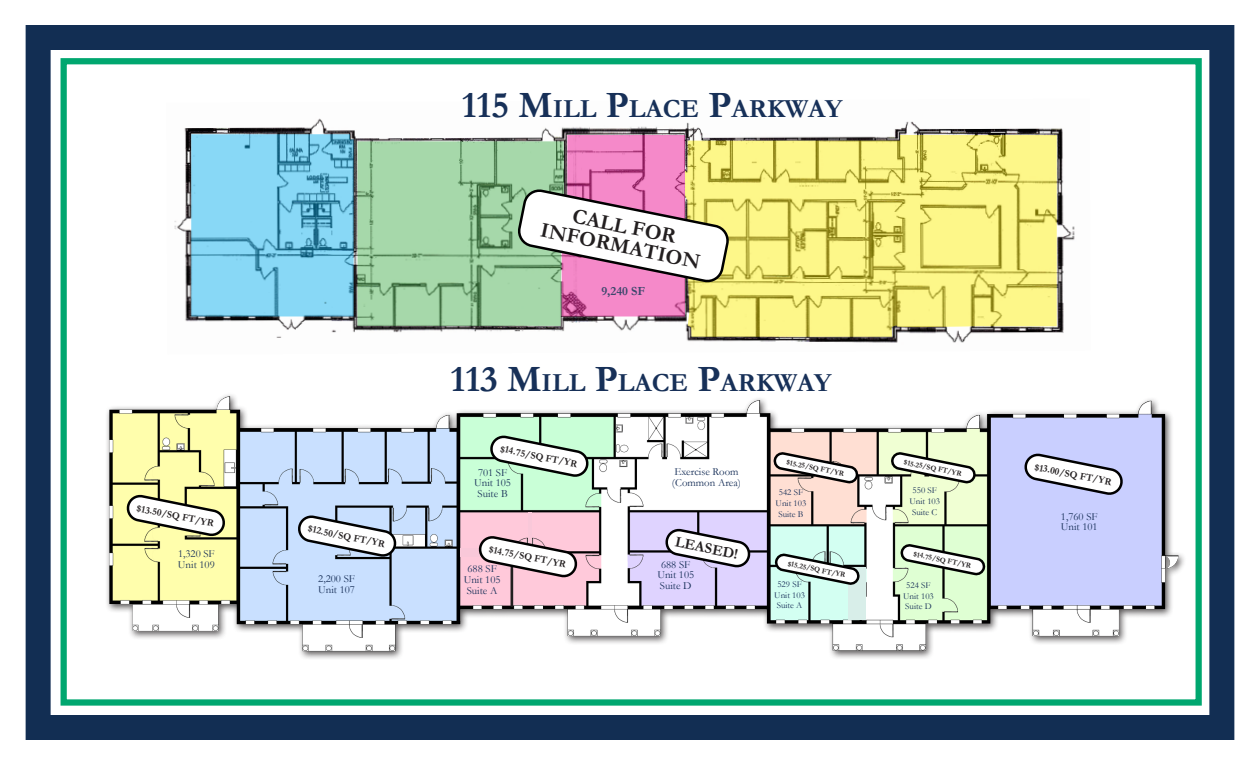
<style>
.page{position:relative;width:1260px;height:765px;background:#fff}
.page>*{position:absolute;margin:0;border:0;box-sizing:border-box;transform-origin:0 0}
.t1{font:700 26.25px "Garamond";color:#173058}
.t2{font:700 21.25px "Garamond";color:#231f20}
.t3{font:700 15px "Garamond";color:#231f20}
.t4{font:700 12.5px "Garamond";color:#3c476c}
.t5{font:10.88px/10.9px "Garamond";color:#183059}
.t6{font:700 10px "Garamond";color:#231f20}
.t7{font:9px "Garamond";color:#183059}
.t8{font:700 7.5px "Garamond";color:#231f20}
.s1{font-size:37.5px}
</style>
<div class="page">
<div style="left:26px;top:25px;width:1208px;height:715px;border:25px solid #122e53"></div>
<div style="left:61px;top:58px;width:1141px;height:648px;border:6px solid #00a76f"></div>
<div style="left:105px;top:392px;width:1082px;height:268px;background:#231f20;opacity:.75"></div>
<img style="left:109px;top:396px;width:1070px;height:255px">
<img style="left:174px;top:118px;width:901px;height:225px">
<svg style="left:685px;top:135px;width:372px;height:202px;background:#eae37a"></svg>
<svg style="left:191px;top:134px;width:541px;height:192px;background:#abc3be"></svg>
<svg style="left:295px;top:514px;width:104px;height:45px"></svg>
<svg style="left:771px;top:451px;width:90px;height:35px"></svg>
<svg style="left:889px;top:451px;width:89px;height:35px"></svg>
<svg style="left:898px;top:543px;width:90px;height:35px"></svg>
<svg style="left:487px;top:434px;width:104px;height:46px"></svg>
<svg style="left:663px;top:527px;width:90px;height:43px"></svg>
<svg style="left:124px;top:493px;width:104px;height:46px"></svg>
<svg style="left:1022px;top:452px;width:104px;height:46px"></svg>
<div style="left:848px;top:567px;width:18px;height:53px;background:#d8eee9"></div>
<svg style="left:773px;top:552px;width:89px;height:35px"></svg>
<div style="left:460px;top:549px;width:53px;height:8px;background:#f9c8d9"></div>
<hr style="left:528px;top:512px;width:4px;height:38px;background:#f9c8d9">
<hr style="left:511px;top:553px;width:2px;height:54px;background:#231f20">
<svg style="left:476px;top:535px;width:104px;height:45px"></svg>
<p class="t6" style="left:138px;top:501px;width:80px;rotate:11deg">$13.50/SQ FT/YR</p>
<p class="t5" style="left:178px;top:548px;width:38px">1,320 SF</p>
<p class="t5" style="left:178px;top:559px;width:38px">Unit 109</p>
<p class="t6" style="left:309px;top:522px;width:80px;rotate:11deg">$12.50/SQ FT/YR</p>
<p class="t5" style="left:318px;top:573px;width:38px">2,200 SF</p>
<p class="t5" style="left:318px;top:584px;width:38px">Unit 107</p>
<p class="t1" style="left:462px;top:91px;width:382px"><span class="s1">115 M</span>ILL <span class="s1">P</span>LACE <span class="s1">P</span>ARKWAY</p>
<p class="t2" style="left:575px;top:202px;width:107px;rotate:11deg">CALL FOR</p>
<p class="t2" style="left:544px;top:216px;width:164px;rotate:11deg">INFORMATION</p>
<p class="t4" style="left:601px;top:282px;width:45px">9,240 SF</p>
<p class="t1" style="left:451px;top:365px;width:382px"><span class="s1">113 M</span>ILL <span class="s1">P</span>LACE <span class="s1">P</span>ARKWAY</p>
<p class="t6" style="left:502px;top:442px;width:80px;rotate:11deg">$14.75/SQ FT/YR</p>
<p class="t5" style="left:478px;top:466px;width:31px">701 SF</p>
<p class="t5" style="left:474px;top:477px;width:38px">Unit 105</p>
<p class="t5" style="left:478px;top:488px;width:32px">Suite B</p>
<p class="t5" style="left:672px;top:466px;width:71px">Exercise Room (Common Area)</p>
<p class="t8" style="left:788px;top:457px;width:60px;rotate:11deg">$15.25/SQ FT/YR</p>
<p class="t8" style="left:905px;top:457px;width:60px;rotate:11deg">$15.25/SQ FT/YR</p>
<p class="t7" style="left:779px;top:487px;width:26px">542 SF</p>
<p class="t7" style="left:776px;top:497px;width:32px">Unit 103</p>
<p class="t7" style="left:778px;top:508px;width:27px">Suite B</p>
<p class="t7" style="left:913px;top:485px;width:26px">550 SF</p>
<p class="t7" style="left:909px;top:495px;width:32px">Unit 103</p>
<p class="t7" style="left:912px;top:506px;width:27px">Suite C</p>
<p class="t6" style="left:490px;top:542px;width:80px;rotate:11deg">$14.75/SQ FT/YR</p>
<p class="t5" style="left:468px;top:563px;width:31px">688 SF</p>
<p class="t5" style="left:464px;top:574px;width:38px">Unit 105</p>
<p class="t5" style="left:467px;top:585px;width:32px">Suite A</p>
<p class="t3" style="left:677px;top:532px;width:65px;rotate:11deg">LEASED!</p>
<p class="t5" style="left:661px;top:558px;width:31px">688 SF</p>
<p class="t5" style="left:657px;top:569px;width:38px">Unit 105</p>
<p class="t5" style="left:660px;top:580px;width:33px">Suite D</p>
<p class="t7" style="left:777px;top:578px;width:26px">529 SF</p>
<p class="t7" style="left:774px;top:589px;width:32px">Unit 103</p>
<p class="t7" style="left:777px;top:600px;width:27px">Suite A</p>
<p class="t8" style="left:789px;top:559px;width:60px;rotate:11deg">$15.25/SQ FT/YR</p>
<p class="t8" style="left:914px;top:549px;width:60px;rotate:11deg">$14.75/SQ FT/YR</p>
<p class="t7" style="left:906px;top:579px;width:26px">524 SF</p>
<p class="t7" style="left:903px;top:590px;width:32px">Unit 103</p>
<p class="t7" style="left:905px;top:600px;width:28px">Suite D</p>
<p class="t6" style="left:1036px;top:460px;width:80px;rotate:11deg">$13.00/SQ FT/YR</p>
<p class="t5" style="left:1061px;top:510px;width:38px">1,760 SF</p>
<p class="t5" style="left:1061px;top:521px;width:38px">Unit 101</p>
</div>
